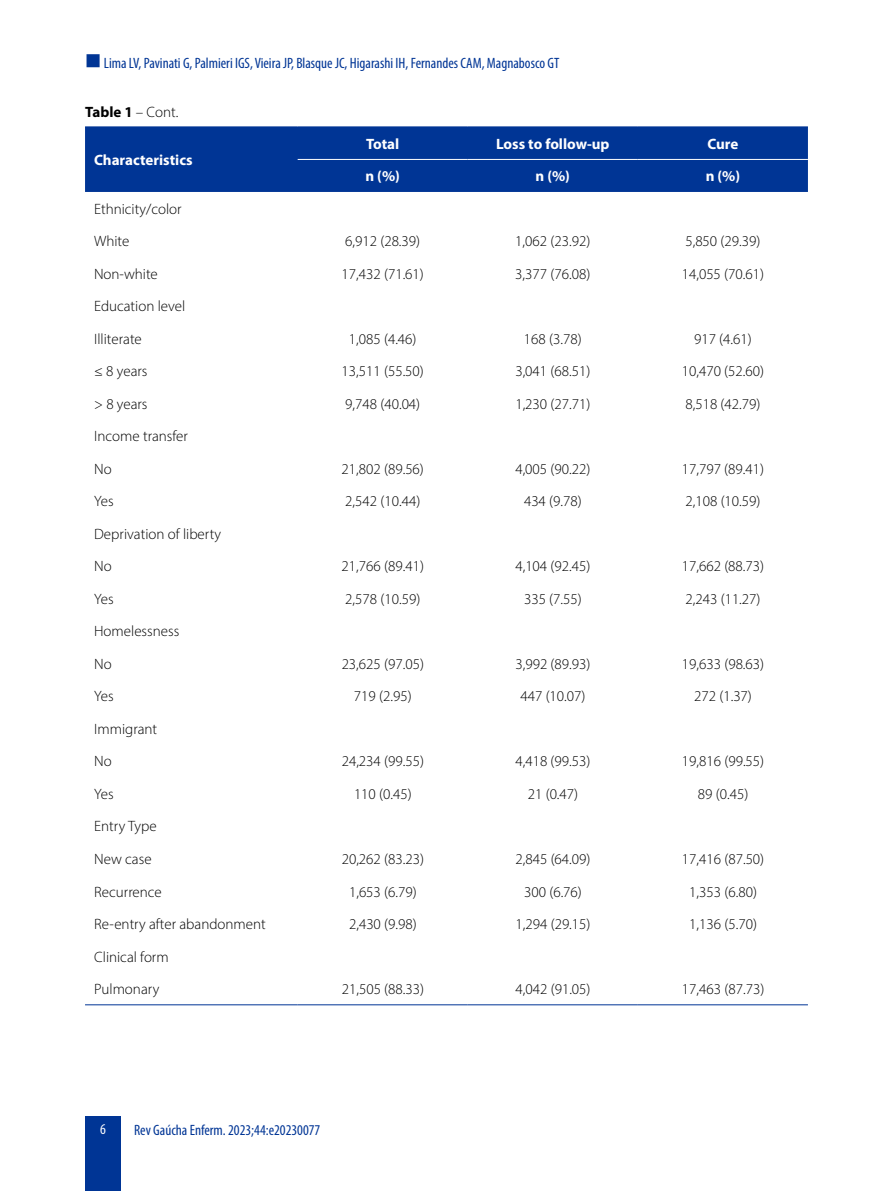
<style>
.page{position:relative;width:893px;height:1191px;background:#fff}
.page>*{position:absolute;margin:0;border:0;box-sizing:border-box;transform-origin:0 0}
.t1{font:300 15px/32.5px "Myriad Pro";color:#000}
.t2{font:condensed 15px "Myriad Pro";color:#003595}
.t3{font:700 15px "Myriad Pro";color:#fff}
.t4{font:700 15px "Myriad Pro";color:#000}
.t5{font:condensed 15px "Myriad Pro";color:#fff}
.s1{font-weight:300}
</style>
<div class="page">
<div style="left:85px;top:1116px;width:36px;height:75px;background:#003595"></div>
<div style="left:85px;top:127px;width:723px;height:65px;background:#003595"></div>
<hr style="left:85px;top:126px;width:213px;height:1px;background:#003595">
<hr style="left:298px;top:126px;width:170px;height:1px;background:#003595">
<hr style="left:468px;top:126px;width:170px;height:1px;background:#003595">
<hr style="left:638px;top:126px;width:170px;height:1px;background:#003595">
<hr style="left:298px;top:159px;width:170px;height:1px;background:#fff">
<hr style="left:468px;top:159px;width:170px;height:1px;background:#fff">
<hr style="left:638px;top:159px;width:170px;height:1px;background:#fff">
<hr style="left:85px;top:1004px;width:213px;height:1px;background:#003595">
<hr style="left:298px;top:1004px;width:170px;height:1px;background:#003595">
<hr style="left:468px;top:1004px;width:170px;height:1px;background:#003595">
<hr style="left:638px;top:1004px;width:170px;height:1px;background:#003595">
<p class="t2" style="left:104px;top:54px;width:457px">Lima LV, Pavinati G, Palmieri IGS, Vieira JP, Blasque JC, Higarashi IH, Fernandes CAM, Magnabosco GT</p>
<p class="t4" style="left:85px;top:103px;width:95px">Table 1 <span class="s1">– Cont.</span></p>
<p class="t3" style="left:94px;top:150px;width:100px">Characteristics</p>
<p class="t1" style="left:94px;top:192px;width:89px">Ethnicity/color<br>White</p>
<p class="t3" style="left:366px;top:134px;width:35px">Total</p>
<p class="t3" style="left:496px;top:134px;width:115px">Loss to follow-up</p>
<p class="t3" style="left:707px;top:134px;width:32px">Cure</p>
<p class="t3" style="left:365px;top:166px;width:36px">n (%)</p>
<p class="t3" style="left:536px;top:166px;width:36px">n (%)</p>
<p class="t3" style="left:706px;top:166px;width:36px">n (%)</p>
<p class="t1" style="left:345px;top:225px;width:77px">6,912 (28.39)</p>
<p class="t1" style="left:515px;top:225px;width:77px">1,062 (23.92)</p>
<p class="t1" style="left:685px;top:225px;width:77px">5,850 (29.39)</p>
<p class="t1" style="left:94px;top:257px;width:65px">Non-white</p>
<p class="t1" style="left:342px;top:257px;width:84px">17,432 (71.61)</p>
<p class="t1" style="left:515px;top:257px;width:77px">3,377 (76.08)</p>
<p class="t1" style="left:682px;top:257px;width:84px">14,055 (70.61)</p>
<p class="t1" style="left:94px;top:290px;width:93px">Education level<br>Illiterate</p>
<p class="t1" style="left:349px;top:322px;width:69px">1,085 (4.46)</p>
<p class="t1" style="left:524px;top:322px;width:59px">168 (3.78)</p>
<p class="t1" style="left:694px;top:322px;width:59px">917 (4.61)</p>
<p class="t1" style="left:94px;top:355px;width:55px">≤ 8 years</p>
<p class="t1" style="left:342px;top:355px;width:84px">13,511 (55.50)</p>
<p class="t1" style="left:515px;top:355px;width:77px">3,041 (68.51)</p>
<p class="t1" style="left:682px;top:355px;width:84px">10,470 (52.60)</p>
<p class="t1" style="left:94px;top:387px;width:55px">&gt; 8 years</p>
<p class="t1" style="left:345px;top:387px;width:77px">9,748 (40.04)</p>
<p class="t1" style="left:515px;top:387px;width:77px">1,230 (27.71)</p>
<p class="t1" style="left:685px;top:387px;width:77px">8,518 (42.79)</p>
<p class="t1" style="left:94px;top:420px;width:95px">Income transfer<br>No</p>
<p class="t1" style="left:342px;top:452px;width:84px">21,802 (89.56)</p>
<p class="t1" style="left:515px;top:452px;width:77px">4,005 (90.22)</p>
<p class="t1" style="left:682px;top:452px;width:84px">17,797 (89.41)</p>
<p class="t1" style="left:94px;top:485px;width:21px">Yes</p>
<p class="t1" style="left:345px;top:485px;width:77px">2,542 (10.44)</p>
<p class="t1" style="left:524px;top:485px;width:59px">434 (9.78)</p>
<p class="t1" style="left:685px;top:485px;width:77px">2,108 (10.59)</p>
<p class="t1" style="left:94px;top:517px;width:128px">Deprivation of liberty<br>No</p>
<p class="t1" style="left:342px;top:550px;width:84px">21,766 (89.41)</p>
<p class="t1" style="left:515px;top:550px;width:77px">4,104 (92.45)</p>
<p class="t1" style="left:682px;top:550px;width:84px">17,662 (88.73)</p>
<p class="t1" style="left:94px;top:582px;width:21px">Yes</p>
<p class="t1" style="left:345px;top:582px;width:77px">2,578 (10.59)</p>
<p class="t1" style="left:524px;top:582px;width:59px">335 (7.55)</p>
<p class="t1" style="left:685px;top:582px;width:77px">2,243 (11.27)</p>
<p class="t1" style="left:94px;top:615px;width:87px">Homelessness<br>No</p>
<p class="t1" style="left:342px;top:647px;width:84px">23,625 (97.05)</p>
<p class="t1" style="left:515px;top:647px;width:77px">3,992 (89.93)</p>
<p class="t1" style="left:682px;top:647px;width:84px">19,633 (98.63)</p>
<p class="t1" style="left:94px;top:680px;width:21px">Yes</p>
<p class="t1" style="left:354px;top:680px;width:59px">719 (2.95)</p>
<p class="t1" style="left:520px;top:680px;width:67px">447 (10.07)</p>
<p class="t1" style="left:694px;top:680px;width:59px">272 (1.37)</p>
<p class="t1" style="left:94px;top:712px;width:65px">Immigrant<br>No</p>
<p class="t1" style="left:342px;top:745px;width:84px">24,234 (99.55)</p>
<p class="t1" style="left:515px;top:745px;width:77px">4,418 (99.53)</p>
<p class="t1" style="left:682px;top:745px;width:84px">19,816 (99.55)</p>
<p class="t1" style="left:94px;top:777px;width:21px">Yes</p>
<p class="t1" style="left:354px;top:777px;width:59px">110 (0.45)</p>
<p class="t1" style="left:528px;top:777px;width:52px">21 (0.47)</p>
<p class="t1" style="left:698px;top:777px;width:52px">89 (0.45)</p>
<p class="t1" style="left:94px;top:810px;width:64px">Entry Type<br>New case</p>
<p class="t1" style="left:342px;top:842px;width:84px">20,262 (83.23)</p>
<p class="t1" style="left:515px;top:842px;width:77px">2,845 (64.09)</p>
<p class="t1" style="left:682px;top:842px;width:84px">17,416 (87.50)</p>
<p class="t1" style="left:94px;top:875px;width:69px">Recurrence</p>
<p class="t1" style="left:349px;top:875px;width:69px">1,653 (6.79)</p>
<p class="t1" style="left:524px;top:875px;width:59px">300 (6.76)</p>
<p class="t1" style="left:689px;top:875px;width:69px">1,353 (6.80)</p>
<p class="t1" style="left:94px;top:907px;width:173px">Re-entry after abandonment</p>
<p class="t1" style="left:349px;top:907px;width:69px">2,430 (9.98)</p>
<p class="t1" style="left:515px;top:907px;width:77px">1,294 (29.15)</p>
<p class="t1" style="left:689px;top:907px;width:69px">1,136 (5.70)</p>
<p class="t1" style="left:94px;top:940px;width:76px">Clinical form<br>Pulmonary</p>
<p class="t1" style="left:342px;top:972px;width:84px">21,505 (88.33)</p>
<p class="t1" style="left:515px;top:972px;width:77px">4,042 (91.05)</p>
<p class="t1" style="left:682px;top:972px;width:84px">17,463 (87.73)</p>
<p class="t5" style="left:100px;top:1120px;width:7px">6</p>
<p class="t2" style="left:134px;top:1121px;width:188px">Rev Gaúcha Enferm. 2023;44:e20230077</p>
</div>
